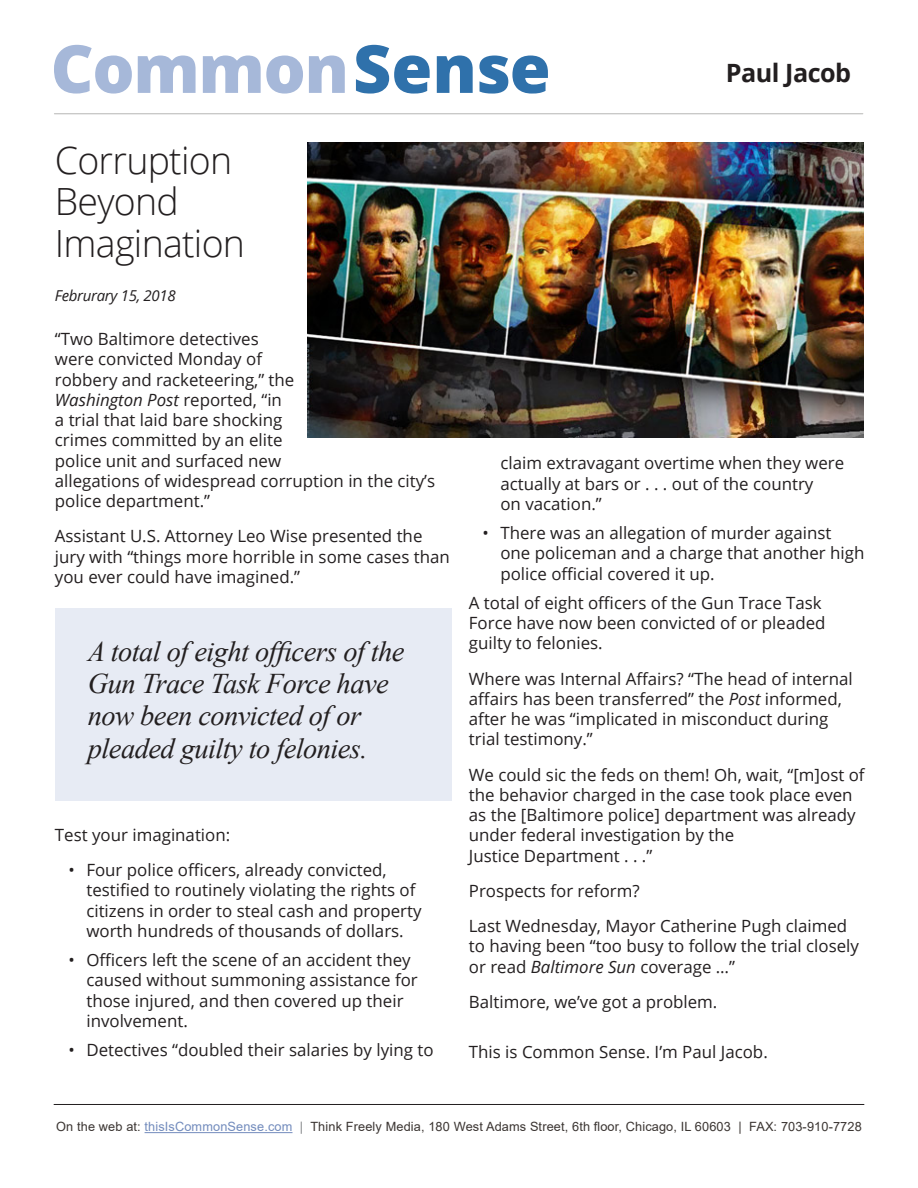
<style>
.page{position:relative;width:918px;height:1188px;background:#fff}
.page>*{position:absolute;margin:0;border:0;box-sizing:border-box;transform-origin:0 0}
.t1{font:800 66.45px "Open Sans";letter-spacing:-.02em;color:#a6b8d9}
.t2{font:300 37.5px/41.4px "Open Sans";letter-spacing:-.02em;color:#231f20}
.t3{font:italic 28.5px/32.4px "Times New Roman";letter-spacing:-.02em;color:#231f20}
.t4{font:700 25.2px "Open Sans";letter-spacing:-.02em;color:#231f20}
.t5{font:16.8px/20.2px "Open Sans";color:#231f20}
.t6{font:italic 15px "Open Sans";letter-spacing:-.02em;color:#231f20}
.t7{font:12.75px "Arial";letter-spacing:.01em;color:#3b3532}
.s1{color:#2f71ab}
.s2{font-style:italic}
.s3{color:#738cbd}
.s4{color:#808285}
</style>
<div class="page">
<hr style="left:145px;top:1132px;width:148px;height:1px;background:#738cbd">
<img style="left:308px;top:142px;width:555px;height:295px">
<hr style="left:54px;top:1104px;width:810px;height:1px;background:#231f20">
<hr style="left:54px;top:114px;width:809px;height:1px;background:#b6b6b4">
<div style="left:55px;top:608px;width:397px;height:193px;background:#e7ebf4"></div>
<p class="t1" style="left:51px;top:18px;width:502px">Common<span class="s1">Sense</span></p>
<p class="t4" style="left:726px;top:55px;width:127px">Paul Jacob</p>
<p class="t2" style="left:55px;top:139px;width:192px">Corruption<br>Beyond<br>Imagination</p>
<p class="t6" style="left:55px;top:285px;width:122px">Februrary 15, 2018</p>
<p class="t5" style="left:55px;top:329px;width:382px">“Two Baltimore detectives<br>were convicted Monday of<br>robbery and racketeering,” the<br><span class="s2">Washington Post</span> reported, “in<br>a trial that laid bare shocking<br>crimes committed by an elite<br>police unit and surfaced new<br>allegations of widespread corruption in the city’s police department.”</p>
<p class="t5" style="left:55px;top:526px;width:396px">Assistant U.S. Attorney Leo Wise presented the jury with “things more horrible in some cases than you ever could have imagined.”</p>
<p class="t3" style="left:88px;top:634px;width:318px">A total of eight officers of the<br>Gun Trace Task Force have now been convicted of or pleaded guilty to felonies.</p>
<p class="t5" style="left:55px;top:824px;width:177px">Test your imagination:</p>
<p class="t5" style="left:86px;top:860px;width:337px;text-indent:-18px">• Four police officers, already convicted, testified to routinely violating the rights of citizens in order to steal cash and property worth hundreds of thousands of dollars.</p>
<p class="t5" style="left:86px;top:950px;width:333px;text-indent:-18px">• Officers left the scene of an accident they caused without summoning assistance for those injured, and then covered up their involvement.</p>
<p class="t5" style="left:68px;top:1040px;width:367px">• Detectives “doubled their salaries by lying to</p>
<p class="t5" style="left:500px;top:453px;width:345px">claim extravagant overtime when they were actually at bars or . . . out of the country<br>on vacation.”</p>
<p class="t5" style="left:500px;top:522px;width:366px;text-indent:-18px">• There was an allegation of murder against one policeman and a charge that another high police official covered it up.</p>
<p class="t5" style="left:469px;top:592px;width:358px">A total of eight officers of the Gun Trace Task<br>Force have now been convicted of or pleaded guilty to felonies.</p>
<p class="t5" style="left:469px;top:668px;width:385px">Where was Internal Affairs? “The head of internal affairs has been transferred” the <span class="s2">Post</span> informed, after he was “implicated in misconduct during trial testimony.”</p>
<p class="t5" style="left:469px;top:764px;width:397px">We could sic the feds on them! Oh, wait, “[m]ost of the behavior charged in the case took place even as the [Baltimore police] department was already under federal investigation by the<br>Justice Department . . .”</p>
<p class="t5" style="left:469px;top:880px;width:172px">Prospects for reform?</p>
<p class="t5" style="left:469px;top:915px;width:392px">Last Wednesday, Mayor Catherine Pugh claimed to having been “too busy to follow the trial closely or read <span class="s2">Baltimore Sun</span> coverage …”</p>
<p class="t5" style="left:469px;top:991px;width:250px">Baltimore, we’ve got a problem.</p>
<p class="t5" style="left:469px;top:1041px;width:300px">This is Common Sense. I’m Paul Jacob.</p>
<p class="t7" style="left:56px;top:1118px;width:807px">On the web at: <span class="s3">thisIsCommonSense.com</span> <span class="s4">|</span> Think Freely Media, 180 West Adams Street, 6th floor, Chicago, IL 60603 | FAX: 703-910-7728</p>
</div>
